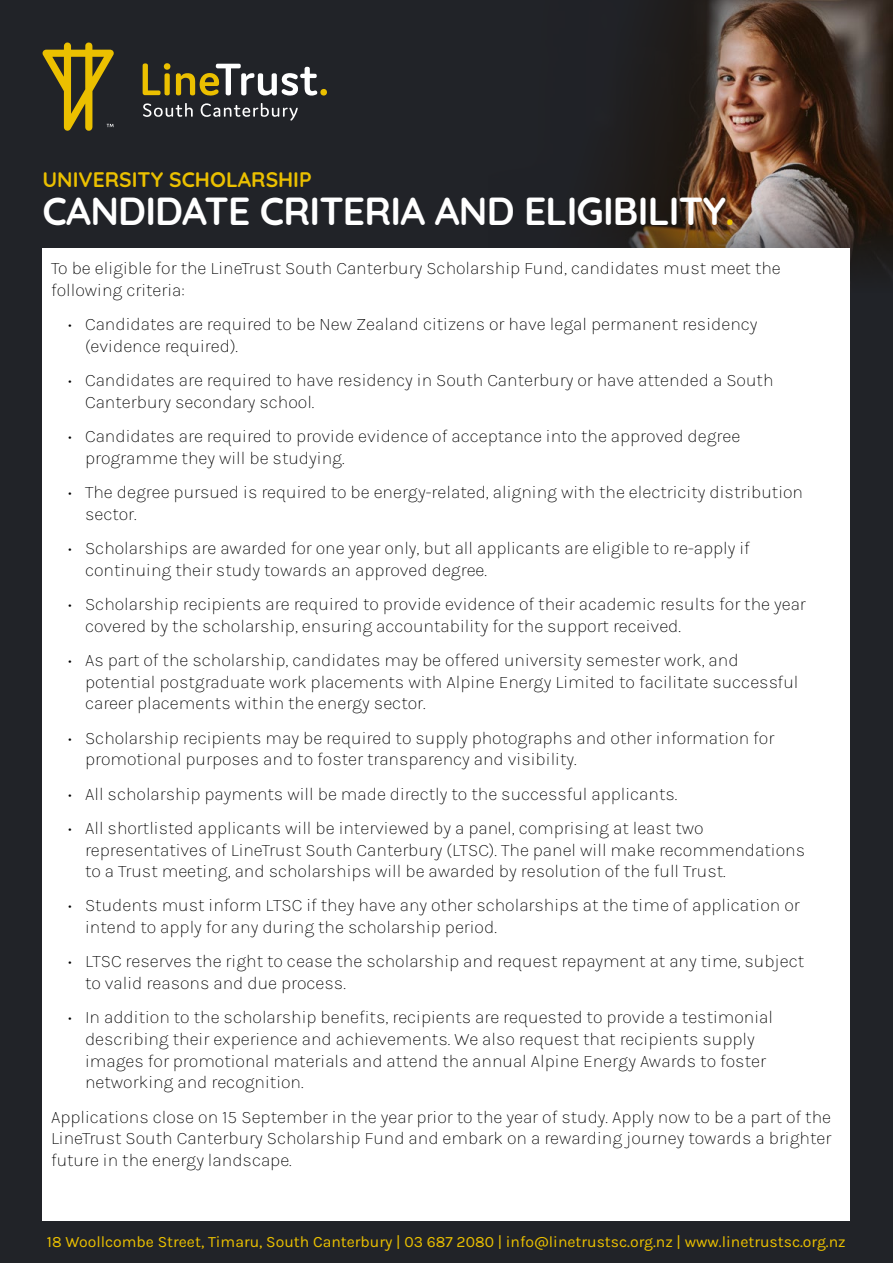
<style>
.page{position:relative;width:893px;height:1263px;background:#212328}
.page>*{position:absolute;margin:0;border:0;box-sizing:border-box;transform-origin:0 0}
.t1{font:700 39px "Quicksand";letter-spacing:-.02em;color:#fff}
.t2{font:700 21px "Quicksand";color:#ebc000}
.t3{font:200 18px/21.6px "Karla";color:#000}
.t4{font:15.75px "Karla";color:#ebc000}
.s1{color:#ebc000}
</style>
<div class="page">
<img style="left:622px;top:0;width:271px;height:170px">
<svg style="left:42px;top:170px;width:851px;height:247px"></svg>
<div style="left:43px;top:248px;width:807px;height:972px;background:#fff"></div>
<div style="left:320px;top:89px;width:7px;height:7px;background:#ebc000;border-radius:50%"></div>
<svg style="left:143px;top:103px;width:50px;height:14px"></svg>
<svg style="left:143px;top:63px;width:27px;height:32px"></svg>
<svg style="left:201px;top:103px;width:97px;height:18px"></svg>
<svg style="left:42px;top:42px;width:72px;height:89px"></svg>
<svg style="left:176px;top:64px;width:141px;height:32px"></svg>
<p class="t2" style="left:43px;top:163px;width:271px">UNIVERSITY SCHOLARSHIP</p>
<h1 class="t1" style="left:43px;top:179px;width:694px">CANDIDATE CRITERIA AND ELIGIBILITY<span class="s1">.</span></h1>
<p class="t3" style="left:51px;top:257px;width:731px">To be eligible for the LineTrust South Canterbury Scholarship Fund, candidates must meet the following criteria:</p>
<p class="t3" style="left:85px;top:313px;width:674px;text-indent:-17px">• Candidates are required to be New Zealand citizens or have legal permanent residency (evidence required).</p>
<p class="t3" style="left:85px;top:369px;width:690px;text-indent:-17px">• Candidates are required to have residency in South Canterbury or have attended a South<br>Canterbury secondary school.</p>
<p class="t3" style="left:85px;top:425px;width:657px;text-indent:-17px">• Candidates are required to provide evidence of acceptance into the approved degree programme they will be studying.</p>
<p class="t3" style="left:85px;top:481px;width:720px;text-indent:-17px">• The degree pursued is required to be energy-related, aligning with the electricity distribution sector.</p>
<p class="t3" style="left:85px;top:537px;width:666px;text-indent:-17px">• Scholarships are awarded for one year only, but all applicants are eligible to re-apply if continuing their study towards an approved degree.</p>
<p class="t3" style="left:85px;top:593px;width:722px;text-indent:-17px">• Scholarship recipients are required to provide evidence of their academic results for the year covered by the scholarship, ensuring accountability for the support received.</p>
<p class="t3" style="left:85px;top:649px;width:715px;text-indent:-17px">• As part of the scholarship, candidates may be offered university semester work, and potential postgraduate work placements with Alpine Energy Limited to facilitate successful career placements within the energy sector.</p>
<p class="t3" style="left:85px;top:726px;width:691px;text-indent:-17px">• Scholarship recipients may be required to supply photographs and other information for promotional purposes and to foster transparency and visibility.</p>
<p class="t3" style="left:68px;top:782px;width:611px">• All scholarship payments will be made directly to the successful applicants.</p>
<p class="t3" style="left:85px;top:817px;width:721px;text-indent:-17px">• All shortlisted applicants will be interviewed by a panel, comprising at least two representatives of LineTrust South Canterbury (LTSC). The panel will make recommendations to a Trust meeting, and scholarships will be awarded by resolution of the full Trust.</p>
<p class="t3" style="left:85px;top:894px;width:716px;text-indent:-17px">• Students must inform LTSC if they have any other scholarships at the time of application or intend to apply for any during the scholarship period.</p>
<p class="t3" style="left:85px;top:950px;width:721px;text-indent:-17px">• LTSC reserves the right to cease the scholarship and request repayment at any time, subject to valid reasons and due process.</p>
<p class="t3" style="left:85px;top:1006px;width:690px;text-indent:-17px">• In addition to the scholarship benefits, recipients are requested to provide a testimonial describing their experience and achievements. We also request that recipients supply images for promotional materials and attend the annual Alpine Energy Awards to foster networking and recognition.</p>
<p class="t3" style="left:51px;top:1105px;width:782px;text-align:justify">Applications close on 15 September in the year prior to the year of study. Apply now to be a part of the LineTrust South Canterbury Scholarship Fund and embark on a rewarding journey towards a brighter future in the energy landscape.</p>
<p class="t4" style="left:47px;top:1231px;width:800px">18 Woollcombe Street, Timaru, South Canterbury | 03 687 2080 | info@linetrustsc.org.nz | www.linetrustsc.org.nz</p>
</div>
